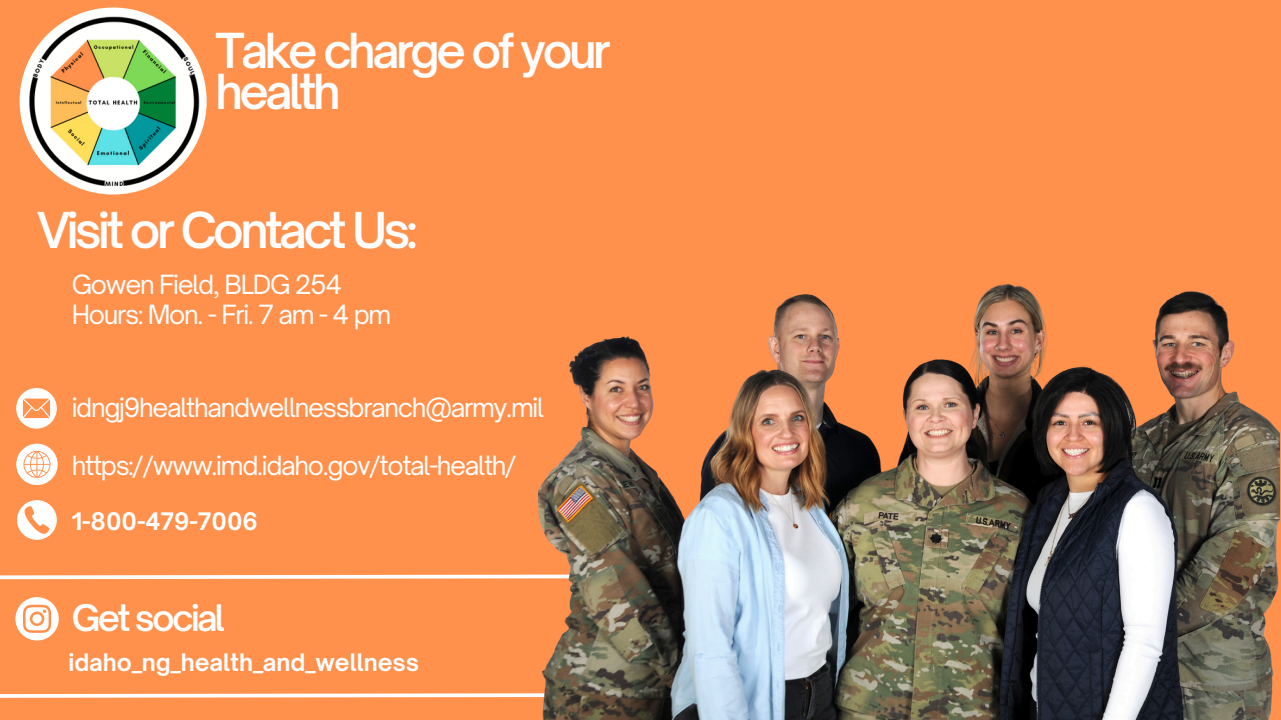
<style>
.page{position:relative;width:1281px;height:720px;background:#ff914d}
.page>*{position:absolute;margin:0;border:0;box-sizing:border-box;transform-origin:0 0}
.t1{font:600 47.38px "Open Sauce One";letter-spacing:-.075em;color:#fefefe}
.t2{font:600 46.25px/41.1px "Open Sauce One";letter-spacing:-.075em;color:#fefefe}
.t3{font:600 35px "Open Sauce One";letter-spacing:-.075em;color:#fefefe}
.t4{font:25.38px "Open Sauce One";letter-spacing:-.05em;color:#fefefe}
.t5{font:700 23.12px "Open Sauce One";color:#fefefe}
.t6{font:700 23.12px "Open Sauce One";color:#fff}
</style>
<div class="page">
<div style="left:15px;top:597px;width:44px;height:43px;background:#fefefe;border-radius:50%"></div>
<svg style="left:23px;top:605px;width:28px;height:28px"></svg>
<svg style="left:0;top:693px;width:538px;height:5px;background:#fee2d1"></svg>
<svg style="left:0;top:574px;width:538px;height:6px"></svg>
<img style="left:538px;top:283px;width:741px;height:437px">
<div style="left:20px;top:8px;width:187px;height:187px;background:#fffffd;border-radius:50%"></div>
<img style="left:26px;top:14px;width:174px;height:174px">
<svg style="left:17px;top:500px;width:39px;height:39px"></svg>
<svg style="left:16px;top:388px;width:40px;height:40px"></svg>
<svg style="left:16px;top:444px;width:41px;height:41px"></svg>
<h1 class="t2" style="left:215px;top:29px;width:397px">Take charge of your health</h1>
<p class="t1" style="left:37px;top:201px;width:382px">Visit or Contact Us:</p>
<p class="t4" style="left:72px;top:268px;width:272px">Gowen Field, BLDG 254</p>
<p class="t4" style="left:72px;top:299px;width:321px">Hours: Mon. - Fri. 7 am - 4 pm</p>
<p class="t4" style="left:72px;top:392px;width:474px">idngj9healthandwellnessbranch@army.mil</p>
<p class="t4" style="left:72px;top:449px;width:446px">https://www.imd.idaho.gov/total-health/</p>
<p class="t6" style="left:72px;top:507px;width:188px">1-800-479-7006</p>
<p class="t3" style="left:72px;top:596px;width:155px">Get social</p>
<p class="t5" style="left:68px;top:648px;width:352px">idaho_ng_health_and_wellness</p>
</div>
